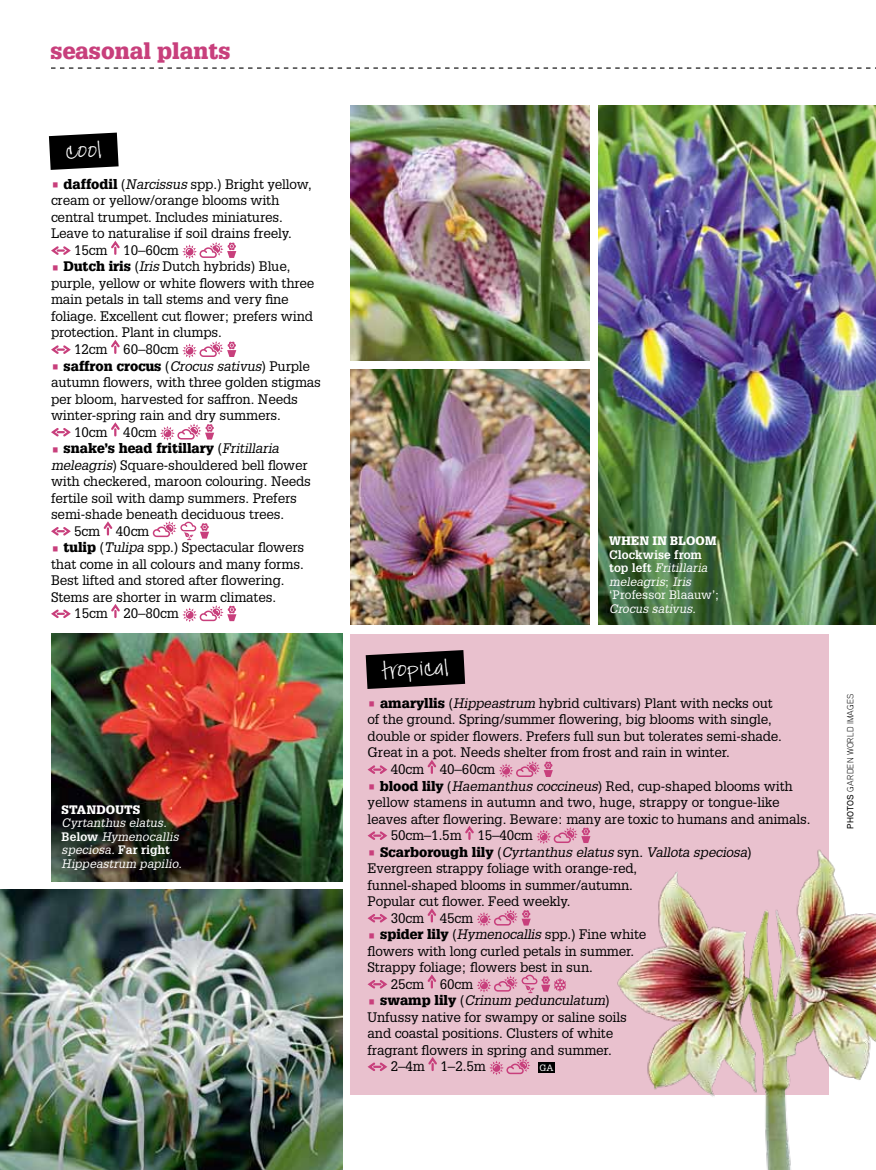
<style>
.page{position:relative;width:876px;height:1170px;background:#fff}
.page>*{position:absolute;margin:0;border:0;box-sizing:border-box;transform-origin:0 0}
.t1{font:24px "Jackie Sue BF";color:#fff}
.t2{font:900 22.5px "Glypha LT Std";color:#c83f7c}
.t3{font:13.5px "Glypha LT Std";letter-spacing:-.01em;color:#000}
.t4{font:italic 13.5px "Glypha LT Std";letter-spacing:-.01em;color:#000}
.t5{font:900 13.5px "Glypha LT Std";color:#000}
.t6{font:italic 12px/13.5px "Glypha LT Std";letter-spacing:.005em;color:#fff}
.t7{font:900 12px "Glypha LT Std";letter-spacing:.025em;color:#fff}
.t8{font:300 9px "Aaux Pro OT";letter-spacing:.02em;color:#000}
.t9{font:9px "Glypha LT Std";color:#fff}
.s1{font-weight:700;font-size:14.25px;color:#c83f7c}
.s2{font-weight:900}
.s3{font-style:italic}
.s4{font-weight:400}
.s5{font-weight:400;font-style:italic}
.s6{font-weight:700;font-style:normal}
.s7{font-style:normal}
.s8{font-weight:700;font-style:normal;font-size:14.25px;color:#c83f7c}
.s9{font-weight:900;font-style:normal}
.s10{font-weight:500}
</style>
<div class="page">
<div style="left:350px;top:634px;width:479px;height:460px;background:#e9c1ce"></div>
<svg style="left:366px;top:650px;width:99px;height:39px;background:#211b1d"></svg>
<svg style="left:367px;top:765px;width:21px;height:9px"></svg>
<svg style="left:427px;top:760px;width:10px;height:12px"></svg>
<svg style="left:499px;top:761px;width:54px;height:17px"></svg>
<svg style="left:367px;top:831px;width:21px;height:9px"></svg>
<svg style="left:465px;top:826px;width:9px;height:12px"></svg>
<svg style="left:536px;top:827px;width:54px;height:17px"></svg>
<svg style="left:367px;top:914px;width:21px;height:9px"></svg>
<svg style="left:427px;top:908px;width:10px;height:13px"></svg>
<svg style="left:477px;top:910px;width:54px;height:16px"></svg>
<svg style="left:367px;top:980px;width:21px;height:9px"></svg>
<svg style="left:427px;top:974px;width:10px;height:13px"></svg>
<svg style="left:477px;top:974px;width:89px;height:19px"></svg>
<svg style="left:367px;top:1062px;width:21px;height:9px"></svg>
<svg style="left:428px;top:1057px;width:9px;height:12px"></svg>
<svg style="left:489px;top:1058px;width:41px;height:17px"></svg>
<div style="left:538px;top:1062px;width:17px;height:10px;background:#000"></div>
<svg style="left:51px;top:246px;width:20px;height:9px"></svg>
<svg style="left:111px;top:240px;width:9px;height:14px"></svg>
<svg style="left:182px;top:242px;width:54px;height:17px"></svg>
<svg style="left:51px;top:345px;width:20px;height:9px"></svg>
<svg style="left:111px;top:340px;width:9px;height:13px"></svg>
<svg style="left:182px;top:341px;width:54px;height:17px"></svg>
<svg style="left:51px;top:428px;width:20px;height:9px"></svg>
<svg style="left:111px;top:422px;width:9px;height:13px"></svg>
<svg style="left:160px;top:423px;width:54px;height:17px"></svg>
<svg style="left:51px;top:527px;width:20px;height:9px"></svg>
<svg style="left:103px;top:521px;width:10px;height:13px"></svg>
<svg style="left:153px;top:521px;width:56px;height:19px"></svg>
<svg style="left:51px;top:609px;width:20px;height:10px"></svg>
<svg style="left:111px;top:604px;width:9px;height:13px"></svg>
<svg style="left:182px;top:605px;width:54px;height:17px"></svg>
<svg style="left:49px;top:133px;width:70px;height:37px;background:#1c1c1c"></svg>
<img style="left:350px;top:105px;width:240px;height:256px">
<img style="left:598px;top:105px;width:278px;height:519px">
<img style="left:350px;top:369px;width:240px;height:255px">
<img style="left:51px;top:634px;width:291px;height:247px">
<img style="left:0;top:889px;width:342px;height:280px">
<svg style="left:51px;top:67px;width:825px;height:2px"></svg>
<img style="left:615px;top:849px;width:261px;height:320px">
<h2 class="t2" style="left:51px;top:37px;width:182px">seasonal plants</h2>
<h1 class="t1" style="left:65px;top:137px;width:37px;rotate:-3deg">cool</h1>
<p class="t3" style="left:51px;top:176px;width:262px"><span class="s1">•</span> <span class="s2">daffodil</span> (<span class="s3">Narcissus</span> spp.) Bright yellow,</p>
<p class="t3" style="left:51px;top:192px;width:230px">cream or yellow/orange blooms with</p>
<p class="t3" style="left:51px;top:209px;width:233px">central trumpet. Includes miniatures.</p>
<p class="t3" style="left:51px;top:225px;width:242px">Leave to naturalise if soil drains freely.</p>
<p class="t3" style="left:74px;top:242px;width:106px">15cm 10–60cm</p>
<p class="t3" style="left:51px;top:258px;width:241px"><span class="s1">•</span> <span class="s2">Dutch iris</span> (<span class="s3">Iris</span> Dutch hybrids) Blue,</p>
<p class="t3" style="left:51px;top:275px;width:265px">purple, yellow or white flowers with three</p>
<p class="t3" style="left:51px;top:291px;width:239px">main petals in tall stems and very fine</p>
<p class="t3" style="left:51px;top:308px;width:264px">foliage. Excellent cut flower; prefers wind</p>
<p class="t3" style="left:51px;top:324px;width:172px">protection. Plant in clumps.</p>
<p class="t3" style="left:74px;top:341px;width:106px">12cm 60–80cm</p>
<p class="t5" style="left:51px;top:357px;width:261px"><span class="s1">•</span> saffron crocus <span class="s4">(</span><span class="s5">Crocus sativus</span><span class="s4">) Purple</span></p>
<p class="t3" style="left:51px;top:374px;width:272px">autumn flowers, with three golden stigmas</p>
<p class="t3" style="left:51px;top:390px;width:248px">per bloom, harvested for saffron. Needs</p>
<p class="t3" style="left:51px;top:407px;width:231px">winter-spring rain and dry summers.</p>
<p class="t3" style="left:74px;top:423px;width:84px">10cm 40cm</p>
<p class="t5" style="left:51px;top:440px;width:230px"><span class="s1">•</span> snake’s head fritillary <span class="s4">(</span><span class="s5">Fritillaria</span></p>
<p class="t3" style="left:51px;top:456px;width:258px"><span class="s3">meleagris</span>) Square-shouldered bell flower</p>
<p class="t3" style="left:51px;top:473px;width:261px">with checkered, maroon colouring. Needs</p>
<p class="t3" style="left:51px;top:489px;width:247px">fertile soil with damp summers. Prefers</p>
<p class="t3" style="left:51px;top:506px;width:235px">semi-shade beneath deciduous trees.</p>
<p class="t3" style="left:74px;top:522px;width:77px">5cm 40cm</p>
<p class="t3" style="left:51px;top:539px;width:255px"><span class="s1">•</span> <span class="s2">tulip</span> (<span class="s3">Tulipa</span> spp.) Spectacular flowers</p>
<p class="t3" style="left:51px;top:555px;width:254px">that come in all colours and many forms.</p>
<p class="t3" style="left:51px;top:572px;width:235px">Best lifted and stored after flowering.</p>
<p class="t3" style="left:51px;top:588px;width:227px">Stems are shorter in warm climates.</p>
<p class="t3" style="left:74px;top:605px;width:106px">15cm 20–80cm</p>
<p class="t7" style="left:62px;top:802px;width:10px">stand</p>
<p class="t7" style="left:106px;top:802px;width:19px">outs</p>
<p class="t6" style="left:62px;top:816px;width:122px">Cyrtanthus elatus.<br><span class="s6">Below</span> Hymenocallis speciosa. <span class="s6">Far right<br></span>Hippeastrum papilio.</p>
<p class="t7" style="left:609px;top:533px;width:109px">when in bloom</p>
<p class="t6" style="left:609px;top:547px;width:112px"><span class="s6">Clockwise from top left</span> Fritillaria meleagris<span class="s7">;</span> Iris <span class="s7">‘Professor Blaauw’;</span></p>
<p class="t6" style="left:609px;top:601px;width:88px">Crocus sativus.</p>
<h1 class="t1" style="left:381px;top:656px;width:68px;rotate:-3deg">tropical</h1>
<p class="t3" style="left:368px;top:695px;width:407px"><span class="s1">•</span> <span class="s2">amaryllis</span> (<span class="s3">Hippeastrum</span> hybrid cultivars) Plant with necks out</p>
<p class="t3" style="left:368px;top:711px;width:406px">of the ground. Spring/summer flowering, big blooms with single,</p>
<p class="t3" style="left:368px;top:728px;width:416px">double or spider flowers. Prefers full sun but tolerates semi-shade.</p>
<p class="t3" style="left:368px;top:744px;width:364px">Great in a pot. Needs shelter from frost and rain in winter.</p>
<p class="t3" style="left:391px;top:761px;width:106px">40cm 40–60cm</p>
<p class="t3" style="left:368px;top:777px;width:427px"><span class="s1">•</span> <span class="s2">blood lily</span> (<span class="s3">Haemanthus coccineus</span>) Red, cup-shaped blooms with</p>
<p class="t3" style="left:368px;top:794px;width:414px">yellow stamens in autumn and two, huge, strappy or tongue-like</p>
<p class="t3" style="left:368px;top:810px;width:444px">leaves after flowering. Beware: many are toxic to humans and animals.</p>
<p class="t3" style="left:391px;top:827px;width:144px">50cm–1.5m 15–40cm</p>
<p class="t4" style="left:368px;top:843px;width:386px"><span class="s8">•</span> <span class="s9">Scarborough lily</span> <span class="s7">(</span>Cyrtanthus elatus <span class="s7">syn.</span> Vallota speciosa<span class="s7">)</span></p>
<p class="t3" style="left:368px;top:860px;width:271px">Evergreen strappy foliage with orange-red,</p>
<p class="t3" style="left:368px;top:876px;width:267px">funnel-shaped blooms in summer/autumn.</p>
<p class="t3" style="left:368px;top:893px;width:205px">Popular cut flower. Feed weekly.</p>
<p class="t3" style="left:391px;top:909px;width:84px">30cm 45cm</p>
<p class="t3" style="left:368px;top:926px;width:280px"><span class="s1">•</span> <span class="s2">spider lily</span> (<span class="s3">Hymenocallis</span> spp.) Fine white</p>
<p class="t3" style="left:368px;top:942px;width:268px">flowers with long curled petals in summer.</p>
<p class="t3" style="left:368px;top:959px;width:227px">Strappy foliage; flowers best in sun.</p>
<p class="t3" style="left:391px;top:975px;width:84px">25cm 60cm</p>
<p class="t4" style="left:368px;top:992px;width:244px"><span class="s8">•</span> <span class="s9">swamp lily</span> <span class="s7">(</span>Crinum pedunculatum<span class="s7">)</span></p>
<p class="t3" style="left:368px;top:1008px;width:261px">Unfussy native for swampy or saline soils</p>
<p class="t3" style="left:368px;top:1025px;width:247px">and coastal positions. Clusters of white</p>
<p class="t3" style="left:368px;top:1041px;width:246px">fragrant flowers in spring and summer.</p>
<p class="t3" style="left:391px;top:1058px;width:96px">2–4m 1–2.5m</p>
<p class="t9" style="left:539px;top:1061px;width:16px">ga</p>
<p class="t8" style="left:845px;top:828px;width:135px;rotate:-90deg"><span class="s10">photOS</span> Garden world images</p>
</div>
